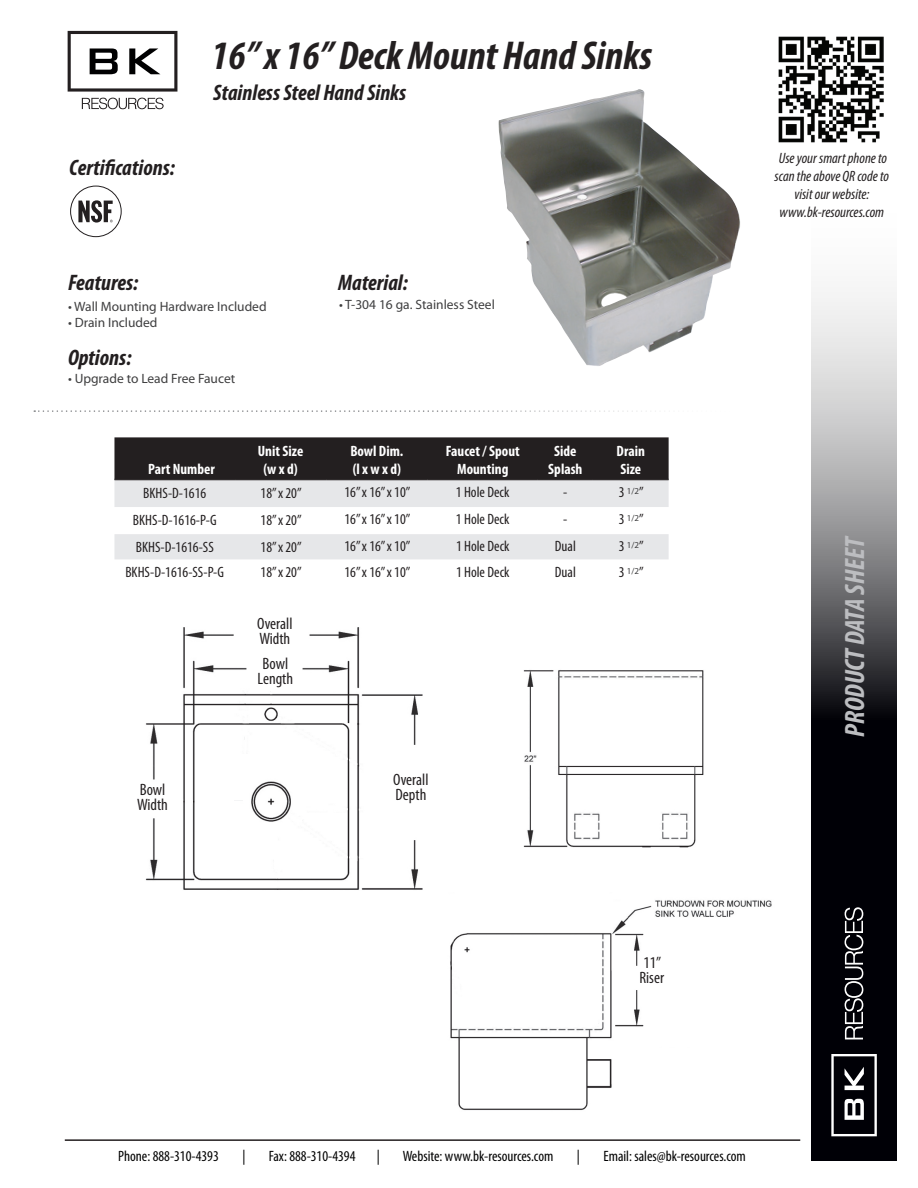
<style>
.page{position:relative;width:918px;height:1188px;background:#fff}
.page>*{position:absolute;margin:0;border:0;box-sizing:border-box;transform-origin:0 0}
.t1{font:italic 700 condensed 40.5px "Myriad Pro";color:#231f20}
.t2{font:italic 700 condensed 28.05px "Myriad Pro";letter-spacing:-.005em;color:#bcbdc0}
.t3{font:italic 700 condensed 22.5px "Myriad Pro";color:#231f20}
.t4{font:condensed 16.5px/15px "Myriad Pro";color:#231f20}
.t5{font:condensed 15px "Myriad Pro";color:#231f20}
.t6{font:condensed 15px "Myriad Pro";color:#000001}
.t7{font:700 condensed 15px/18px "Myriad Pro";color:#fff;text-align:center}
.t8{font:italic condensed 15px/18px "Myriad Pro";color:#231f20;text-align:center}
.t9{font:13.5px "Myriad Pro";color:#3e3e3f}
.t10{font:9px "Myriad Pro";color:#3e3e3f}
.s1{font-stretch:condensed;font-size:15px;color:#231f20}
</style>
<div class="page">
<svg style="left:811px;top:292px;width:86px;height:869px;background:#505054"></svg>
<svg style="left:845px;top:907px;width:18px;height:132px"></svg>
<svg style="left:831px;top:1054px;width:46px;height:82px"></svg>
<img style="left:779px;top:37px;width:105px;height:105px">
<hr style="left:65px;top:1139px;width:735px;height:2px;background:#231f20">
<img style="left:145px;top:627px;width:278px;height:263px">
<svg style="left:34px;top:410px;width:622px;height:2px"></svg>
<svg style="left:82px;top:98px;width:82px;height:11px"></svg>
<svg style="left:68px;top:31px;width:109px;height:61px"></svg>
<div style="left:70px;top:186px;width:52px;height:51px;border:1px solid #231f20;border-radius:50%"></div>
<svg style="left:78px;top:200px;width:35px;height:23px"></svg>
<div style="left:114px;top:437px;width:555px;height:42px;background:#231f20"></div>
<svg style="left:114px;top:481px;width:555px;height:78px;fill:#e6e7e9"></svg>
<hr style="left:114px;top:479px;width:121px;height:1px;background:#231f20">
<hr style="left:114px;top:480px;width:121px;height:1px;background:#231f20">
<hr style="left:235px;top:479px;width:91px;height:1px;background:#231f20">
<hr style="left:235px;top:480px;width:91px;height:1px;background:#231f20">
<hr style="left:326px;top:479px;width:102px;height:1px;background:#231f20">
<hr style="left:326px;top:480px;width:102px;height:1px;background:#231f20">
<hr style="left:428px;top:479px;width:110px;height:1px;background:#231f20">
<hr style="left:428px;top:480px;width:110px;height:1px;background:#231f20">
<hr style="left:538px;top:479px;width:55px;height:1px;background:#231f20">
<hr style="left:538px;top:480px;width:55px;height:1px;background:#231f20">
<hr style="left:593px;top:479px;width:76px;height:1px;background:#231f20">
<hr style="left:593px;top:480px;width:76px;height:1px;background:#231f20">
<img style="left:498px;top:89px;width:242px;height:277px">
<img style="left:450px;top:900px;width:322px;height:210px">
<img style="left:523px;top:670px;width:181px;height:178px">
<h3 class="t3" style="left:69px;top:153px;width:107px">Certifications:</h3>
<h1 class="t1" style="left:211px;top:31px;width:442px">16” x 16” Deck Mount Hand Sinks</h1>
<h3 class="t3" style="left:213px;top:79px;width:195px">Stainless Steel Hand Sinks</h3>
<h3 class="t3" style="left:68px;top:269px;width:72px">Features:</h3>
<h3 class="t3" style="left:338px;top:269px;width:71px">Material:</h3>
<p class="t9" style="left:68px;top:298px;width:200px">• Wall Mounting Hardware Included</p>
<p class="t9" style="left:68px;top:314px;width:91px">• Drain Included</p>
<h3 class="t3" style="left:68px;top:343px;width:65px">Options:</h3>
<p class="t9" style="left:68px;top:370px;width:169px">• Upgrade to Lead Free Faucet</p>
<p class="t9" style="left:339px;top:296px;width:157px">• T-304 16 ga. Stainless Steel</p>
<p class="t7" style="left:148px;top:459px;width:68px">Part Number</p>
<p class="t7" style="left:258px;top:441px;width:47px">Unit Size (w x d)</p>
<p class="t7" style="left:350px;top:441px;width:55px;text-align:left">Bowl Dim. (l x w x d)</p>
<p class="t7" style="left:446px;top:441px;width:76px">Faucet / Spout<br>Mounting</p>
<p class="t7" style="left:548px;top:441px;width:36px">Side<br>Splash</p>
<p class="t7" style="left:617px;top:441px;width:30px;text-align:left">Drain<br>Size</p>
<p class="t5" style="left:143px;top:484px;width:64px">BKHS-D-1616</p>
<p class="t5" style="left:261px;top:484px;width:43px">18” x 20”</p>
<p class="t5" style="left:344px;top:483px;width:67px">16” x 16” x 10”</p>
<p class="t5" style="left:456px;top:483px;width:55px">1 Hole Deck</p>
<p class="t5" style="left:563px;top:483px;width:6px">-</p>
<p class="t10" style="left:619px;top:486px;width:27px"><span class="s1">3</span> 1/2<span class="s1">”</span></p>
<p class="t5" style="left:133px;top:511px;width:85px">BKHS-D-1616-P-G</p>
<p class="t5" style="left:261px;top:511px;width:43px">18” x 20”</p>
<p class="t5" style="left:344px;top:510px;width:67px">16” x 16” x 10”</p>
<p class="t5" style="left:456px;top:510px;width:55px">1 Hole Deck</p>
<p class="t5" style="left:563px;top:510px;width:6px">-</p>
<p class="t10" style="left:619px;top:513px;width:27px"><span class="s1">3</span> 1/2<span class="s1">”</span></p>
<p class="t5" style="left:136px;top:538px;width:79px">BKHS-D-1616-SS</p>
<p class="t5" style="left:261px;top:538px;width:43px">18” x 20”</p>
<p class="t5" style="left:345px;top:537px;width:67px">16” x 16” x 10”</p>
<p class="t5" style="left:456px;top:537px;width:55px">1 Hole Deck</p>
<p class="t5" style="left:555px;top:537px;width:23px">Dual</p>
<p class="t10" style="left:619px;top:540px;width:27px"><span class="s1">3</span> 1/2<span class="s1">”</span></p>
<p class="t5" style="left:125px;top:563px;width:100px">BKHS-D-1616-SS-P-G</p>
<p class="t5" style="left:261px;top:563px;width:43px">18” x 20”</p>
<p class="t5" style="left:345px;top:563px;width:67px">16” x 16” x 10”</p>
<p class="t5" style="left:456px;top:563px;width:55px">1 Hole Deck</p>
<p class="t5" style="left:555px;top:563px;width:23px">Dual</p>
<p class="t10" style="left:619px;top:565px;width:27px"><span class="s1">3</span> 1/2<span class="s1">”</span></p>
<p class="t4" style="left:137px;top:782px;width:32px">Bowl<br>Width</p>
<p class="t4" style="left:257px;top:616px;width:37px">Overall<br>Width</p>
<p class="t4" style="left:258px;top:656px;width:37px">Bowl<br>Length</p>
<p class="t4" style="left:393px;top:771px;width:37px">Overall<br>Depth</p>
<p class="t4" style="left:639px;top:955px;width:26px">11”<br>Riser</p>
<p class="t8" style="left:775px;top:149px;width:116px">Use your smart phone to scan the above QR code to visit our website: www.bk-resources.com</p>
<h2 class="t2" style="left:837px;top:737px;width:203px;rotate:-90deg">PRODUCT DATA SHEET</h2>
<p class="t6" style="left:118px;top:1147px;width:102px">Phone: 888-310-4393</p>
<p class="t6" style="left:242px;top:1147px;width:5px">|</p>
<p class="t6" style="left:269px;top:1147px;width:88px">Fax: 888-310-4394</p>
<p class="t6" style="left:377px;top:1147px;width:5px">|</p>
<p class="t6" style="left:403px;top:1147px;width:152px">Website: www.bk-resources.com</p>
<p class="t6" style="left:577px;top:1147px;width:5px">|</p>
<p class="t6" style="left:604px;top:1147px;width:144px">Email: sales@bk-resources.com</p>
</div>
